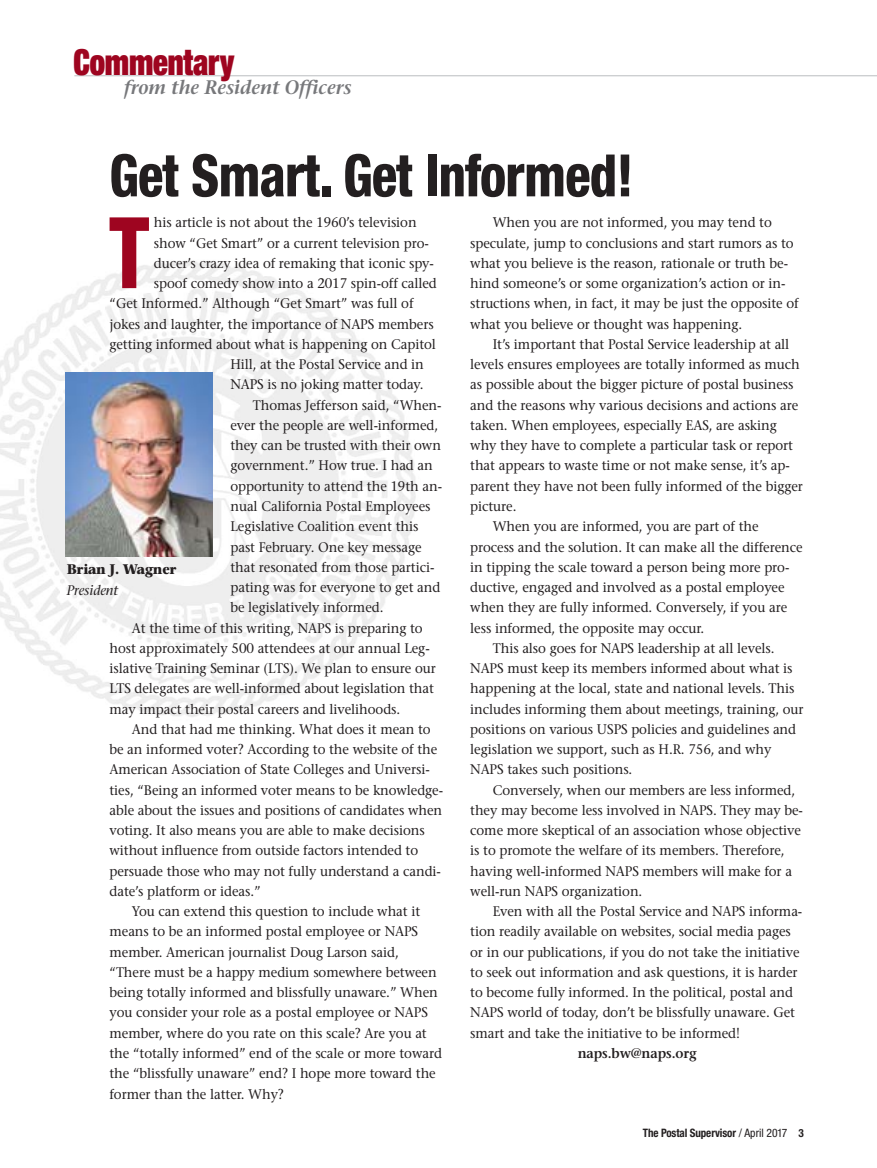
<style>
.page{position:relative;width:877px;height:1168px;background:#fff}
.page>*{position:absolute;margin:0;border:0;box-sizing:border-box;transform-origin:0 0}
.t1{font:800 condensed 99px "Helvetica Neue";color:#9e0520;scale:.85 1}
.t2{font:800 condensed 58.5px "Helvetica Neue";letter-spacing:-.015em;color:#231f20;scale:.9 1}
.t3{font:900 expanded 36px "Helvetica Neue";letter-spacing:-.005em;color:#9e0520;scale:.85 1}
.t4{font:italic 600 19.5px "Stone Serif";letter-spacing:-.005em;color:#77787b;scale:.95 1}
.t5{font:13.8px/20.2px "Stone Serif";letter-spacing:-.005em;color:#231f20;scale:.95 1}
.t6{font:600 13.8px "Stone Serif";letter-spacing:-.005em;color:#231f20;scale:.95 1}
.t7{font:700 13.8px "Stone Serif";letter-spacing:-.025em;color:#231f20;scale:.95 1}
.t8{font:italic 13.8px "Stone Serif";letter-spacing:-.005em;color:#231f20;scale:.95 1}
.t9{font:700 condensed 11.7px "Helvetica Neue";letter-spacing:-.01em;color:#231f20;scale:.95 1}
.s1{font-weight:400}
.s2{font-size:11.25px}
</style>
<div class="page">
<img style="left:0;top:261px;width:416px;height:456px">
<hr style="left:74px;top:75px;width:803px;height:1px;background:#bbbdc0">
<img style="left:65px;top:372px;width:147px;height:184px">
<h3 class="t3" style="left:74px;top:50px;width:191px">Commentary</h3>
<h3 class="t4" style="left:124px;top:79px;width:241px">from the Resident Officers</h3>
<h2 class="t2" style="left:109px;top:154px;width:584px">Get Smart. Get Informed!</h2>
<h1 class="t1" style="left:109px;top:217px;width:49px">T</h1>
<p class="t5" style="left:470px;top:214px;width:347px;text-indent:23px">When you are not informed, you may tend to speculate, jump to conclusions and start rumors as to what you believe is the reason, rationale or truth be&shy;hind someone’s or some organization’s action or in&shy;structions when, in fact, it may be just the opposite of what you believe or thought was happening.</p>
<p class="t5" style="left:493px;top:335px;width:314px">It’s important that Postal Service leadership at all</p>
<p class="t5" style="left:470px;top:356px;width:348px">levels ensures employees are totally informed as much</p>
<p class="t5" style="left:470px;top:376px;width:342px">as possible about the bigger picture of postal business</p>
<p class="t5" style="left:470px;top:396px;width:347px">and the reasons why various decisions and actions are</p>
<p class="t5" style="left:470px;top:416px;width:324px">taken. When employees, especially EAS, are asking</p>
<p class="t5" style="left:470px;top:437px;width:341px">why they have to complete a particular task or report</p>
<p class="t5" style="left:470px;top:457px;width:338px">that appears to waste time or not make sense, it’s ap-</p>
<p class="t5" style="left:470px;top:477px;width:352px">parent they have not been fully informed of the bigger</p>
<p class="t5" style="left:470px;top:497px;width:50px">picture.</p>
<p class="t5" style="left:493px;top:518px;width:281px">When you are informed, you are part of the</p>
<p class="t5" style="left:470px;top:538px;width:351px">process and the solution. It can make all the difference</p>
<p class="t5" style="left:470px;top:558px;width:337px">in tipping the scale toward a person being more pro-</p>
<p class="t5" style="left:470px;top:578px;width:332px">ductive, engaged and involved as a postal employee</p>
<p class="t5" style="left:470px;top:599px;width:335px">when they are fully informed. Conversely, if you are</p>
<p class="t5" style="left:470px;top:619px;width:248px">less informed, the opposite may occur.</p>
<p class="t5" style="left:493px;top:639px;width:298px">This also goes for NAPS leadership at all levels.</p>
<p class="t5" style="left:470px;top:659px;width:341px">NAPS must keep its members informed about what is</p>
<p class="t5" style="left:470px;top:680px;width:343px">happening at the local, state and national levels. This</p>
<p class="t5" style="left:470px;top:700px;width:352px">includes informing them about meetings, training, our</p>
<p class="t5" style="left:470px;top:720px;width:345px">positions on various USPS policies and guidelines and</p>
<p class="t5" style="left:470px;top:740px;width:318px">legislation we support, such as H.R. 756, and why</p>
<p class="t5" style="left:470px;top:761px;width:172px">NAPS takes such positions.</p>
<p class="t5" style="left:493px;top:781px;width:320px">Conversely, when our members are less informed,</p>
<p class="t5" style="left:470px;top:801px;width:352px">they may become less involved in NAPS. They may be-</p>
<p class="t5" style="left:470px;top:821px;width:350px">come more skeptical of an association whose objective</p>
<p class="t5" style="left:470px;top:842px;width:332px">is to promote the welfare of its members. Therefore,</p>
<p class="t5" style="left:470px;top:862px;width:340px">having well-informed NAPS members will make for a</p>
<p class="t5" style="left:470px;top:882px;width:183px">well-run NAPS organization.</p>
<p class="t5" style="left:493px;top:902px;width:327px">Even with all the Postal Service and NAPS informa-</p>
<p class="t5" style="left:470px;top:923px;width:339px">tion readily available on websites, social media pages</p>
<p class="t5" style="left:470px;top:943px;width:348px">or in our publications, if you do not take the initiative</p>
<p class="t5" style="left:470px;top:963px;width:346px">to seek out information and ask questions, it is harder</p>
<p class="t5" style="left:470px;top:983px;width:341px">to become fully informed. In the political, postal and</p>
<p class="t5" style="left:470px;top:1004px;width:343px">NAPS world of today, don’t be blissfully unaware. Get</p>
<p class="t5" style="left:470px;top:1024px;width:285px">smart and take the initiative to be informed!</p>
<p class="t6" style="left:578px;top:1047px;width:127px">naps.bw@naps.org</p>
<p class="t5" style="left:154px;top:214px;width:278px">his article is not about the 1960’s television</p>
<p class="t5" style="left:154px;top:234px;width:291px">show “Get Smart” or a current television pro-</p>
<p class="t5" style="left:154px;top:254px;width:296px">ducer’s crazy idea of remaking that iconic spy-</p>
<p class="t5" style="left:154px;top:275px;width:299px">spoof comedy show into a 2017 spin-off called</p>
<p class="t5" style="left:109px;top:295px;width:322px">“Get Informed.” Although “Get Smart” was full of</p>
<p class="t5" style="left:109px;top:315px;width:343px">jokes and laughter, the importance of NAPS members</p>
<p class="t5" style="left:109px;top:335px;width:345px">getting informed about what is happening on Capitol</p>
<p class="t5" style="left:230px;top:356px;width:205px">Hill, at the Postal Service and in</p>
<p class="t5" style="left:230px;top:376px;width:205px">NAPS is no joking matter today.</p>
<p class="t5" style="left:253px;top:396px;width:200px">Thomas Jefferson said, “When-</p>
<p class="t5" style="left:230px;top:416px;width:220px">ever the people are well-informed,</p>
<p class="t5" style="left:230px;top:437px;width:223px">they can be trusted with their own</p>
<p class="t5" style="left:230px;top:457px;width:215px">government.” How true. I had an</p>
<p class="t5" style="left:230px;top:477px;width:224px">opportunity to attend the 19th an-</p>
<p class="t5" style="left:230px;top:497px;width:212px">nual California Postal Employees</p>
<p class="t5" style="left:230px;top:518px;width:199px">Legislative Coalition event this</p>
<p class="t5" style="left:230px;top:538px;width:203px">past February. One key message</p>
<p class="t5" style="left:230px;top:558px;width:216px">that resonated from those partici-</p>
<p class="t5" style="left:230px;top:578px;width:223px">pating was for everyone to get and</p>
<p class="t5" style="left:230px;top:599px;width:163px">be legislatively informed.</p>
<p class="t5" style="left:132px;top:619px;width:308px">At the time of this writing, NAPS is preparing to</p>
<p class="t5" style="left:109px;top:639px;width:339px">host approximately 500 attendees at our annual Leg-</p>
<p class="t5" style="left:109px;top:659px;width:345px">islative Training Seminar (LTS). We plan to ensure our</p>
<p class="t5" style="left:109px;top:680px;width:343px">LTS delegates are well-informed about legislation that</p>
<p class="t5" style="left:109px;top:700px;width:308px">may impact their postal careers and livelihoods.</p>
<p class="t5" style="left:132px;top:720px;width:316px">And that had me thinking. What does it mean to</p>
<p class="t5" style="left:109px;top:740px;width:347px">be an informed voter? According to the website of the</p>
<p class="t5" style="left:109px;top:761px;width:339px">American Association of State Colleges and Universi-</p>
<p class="t5" style="left:109px;top:781px;width:353px">ties, “Being an informed voter means to be knowledge-</p>
<p class="t5" style="left:109px;top:801px;width:352px">able about the issues and positions of candidates when</p>
<p class="t5" style="left:109px;top:821px;width:333px">voting. It also means you are able to make decisions</p>
<p class="t5" style="left:109px;top:842px;width:326px">without influence from outside factors intended to</p>
<p class="t5" style="left:109px;top:862px;width:350px">persuade those who may not fully understand a candi-</p>
<p class="t5" style="left:109px;top:882px;width:161px">date’s platform or ideas.”</p>
<p class="t5" style="left:132px;top:902px;width:305px">You can extend this question to include what it</p>
<p class="t5" style="left:109px;top:923px;width:326px">means to be an informed postal employee or NAPS</p>
<p class="t5" style="left:109px;top:943px;width:306px">member. American journalist Doug Larson said,</p>
<p class="t5" style="left:109px;top:963px;width:346px">“There must be a happy medium somewhere between</p>
<p class="t5" style="left:109px;top:983px;width:347px">being totally informed and blissfully unaware.” When</p>
<p class="t5" style="left:109px;top:1004px;width:337px">you consider your role as a postal employee or NAPS</p>
<p class="t5" style="left:109px;top:1024px;width:336px">member, where do you rate on this scale? Are you at</p>
<p class="t5" style="left:109px;top:1044px;width:351px">the “totally informed” end of the scale or more toward</p>
<p class="t5" style="left:109px;top:1064px;width:345px">the “blissfully unaware” end? I hope more toward the</p>
<p class="t5" style="left:109px;top:1085px;width:185px">former than the latter. Why?</p>
<p class="t7" style="left:67px;top:564px;width:117px">Brian J. Wagner</p>
<p class="t8" style="left:67px;top:584px;width:55px">President</p>
<p class="t9" style="left:643px;top:1128px;width:171px">The Postal Supervisor <span class="s1">/ April 2017</span> <span class="s2">3</span></p>
</div>
